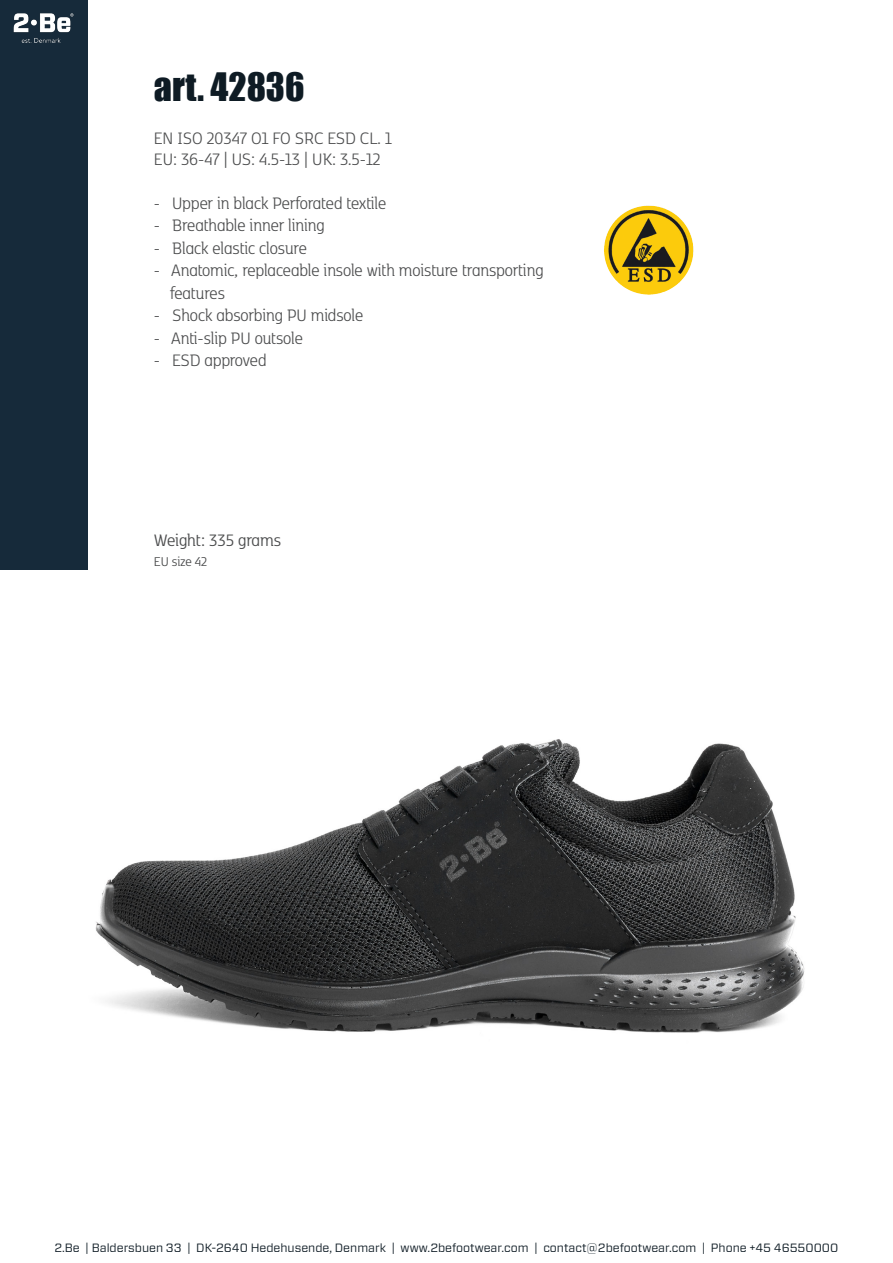
<style>
.page{position:relative;width:893px;height:1263px;background:#fff}
.page>*{position:absolute;margin:0;border:0;box-sizing:border-box;transform-origin:0 0}
.t1{font:36px "Impact";color:#0e1b24}
.t2{font:300 19.5px/22.5px "Kobenhavn C";color:#4b4c4d}
.t3{font:19.5px "Kobenhavn C";color:#4b4c4d}
.t4{font:15px "Kobenhavn C";letter-spacing:-.005em;color:#4b4c4d}
.t5{font:12px "Vitesse Sans";color:#0e1b24}
</style>
<div class="page">
<img style="left:95px;top:739px;width:710px;height:294px">
<div style="left:0;top:0;width:87px;height:570px;background:#162a3a"></div>
<img style="left:13px;top:13px;width:61px;height:30px">
<img style="left:604px;top:206px;width:41px;height:73px">
<p class="t1" style="left:154px;top:59px;width:152px">art. 42836</p>
<p class="t2" style="left:154px;top:125px;width:239px">EN ISO 20347 O1 FO SRC ESD CL. 1</p>
<p class="t2" style="left:154px;top:147px;width:228px">EU: 36-47 | US: 4.5-13 | UK: 3.5-12</p>
<p class="t2" style="left:154px;top:190px;width:234px">- Upper in black Perforated textile</p>
<p class="t2" style="left:154px;top:213px;width:172px">- Breathable inner lining</p>
<p class="t2" style="left:154px;top:235px;width:154px">- Black elastic closure</p>
<p class="t2" style="left:170px;top:258px;width:375px;text-indent:-16px">- Anatomic, replaceable insole with moisture transporting features</p>
<p class="t2" style="left:154px;top:303px;width:211px">- Shock absorbing PU midsole</p>
<p class="t2" style="left:154px;top:325px;width:150px">- Anti-slip PU outsole</p>
<p class="t2" style="left:154px;top:348px;width:114px">- ESD approved</p>
<p class="t3" style="left:154px;top:527px;width:129px">Weight: 335 grams</p>
<p class="t4" style="left:154px;top:551px;width:55px">EU size 42</p>
<p class="t5" style="left:54px;top:1240px;width:785px">2.Be | Baldersbuen 33 | DK-2640 Hedehusende, Denmark | www.2befootwear.com | contact@2befootwear.com | Phone +45 46550000</p>
</div>
